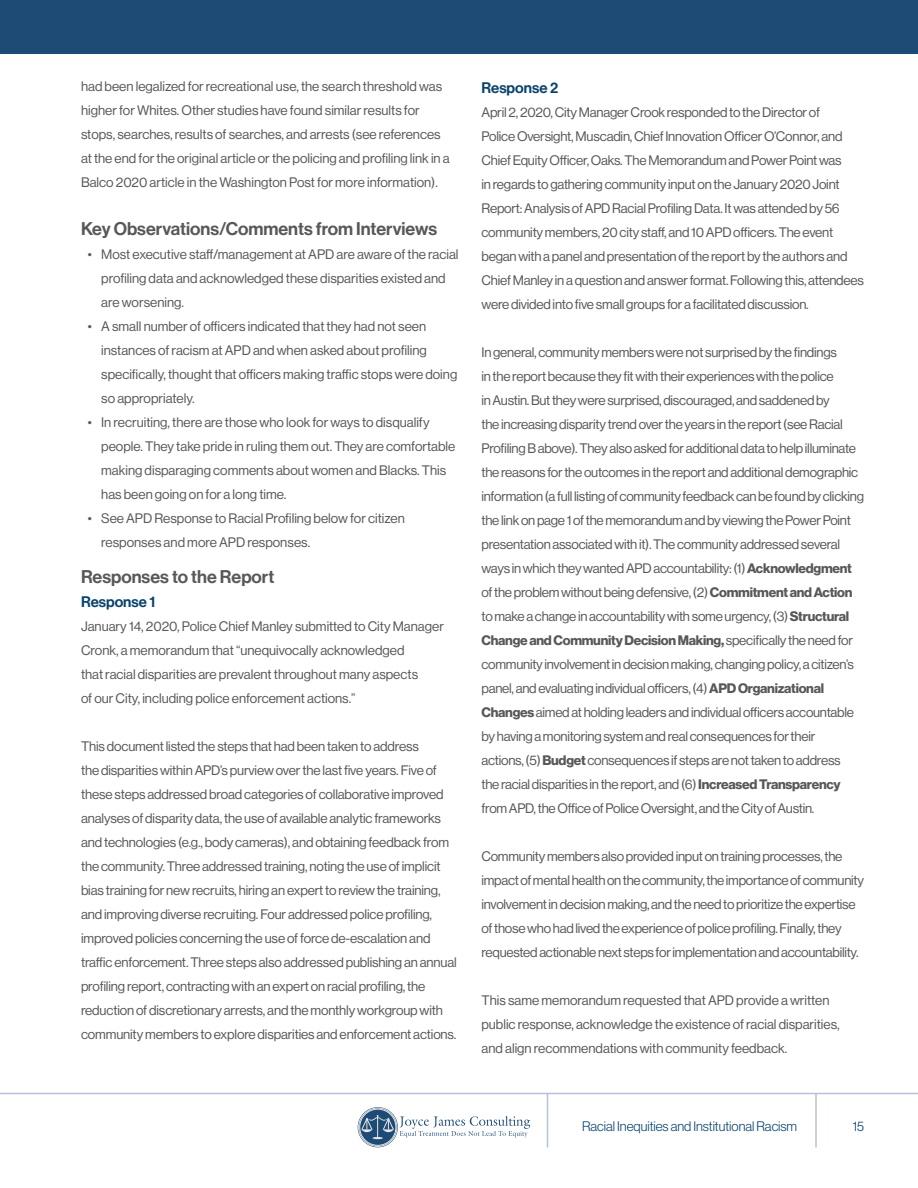
<style>
.page{position:relative;width:918px;height:1188px;background:#fff}
.page>*{position:absolute;margin:0;border:0;box-sizing:border-box;transform-origin:0 0}
.Heading_3{font:18px "N Haas Grotesk DS Pro 65 Md";color:#57585a}
.Heading_4{font:15px "N Haas Grotesk DS Pro 65 Md";color:#08436c}
.Body{font:13.5px/24px "N Haas Grotesk DS Pro 55 Rg";letter-spacing:-.015em;color:#57585a}
.t1{font:13.5px "N Haas Grotesk DS Pro 45 Lt";color:#08436c}
.s1{font-family:"N Haas Grotesk DS Pro 75 Bd"}
</style>
<div class="page">
<div style="left:0;top:0;width:918px;height:54px;background:#1e4b75"></div>
<hr style="left:0;top:1093px;width:918px;height:1px;background:#b6c0d6">
<svg style="left:358px;top:1107px;width:40px;height:40px"></svg>
<div style="left:360px;top:1109px;width:36px;height:36px;border:1px solid #e6e7e9;border-radius:50%"></div>
<div style="left:359px;top:1108px;width:38px;height:39px;border:1px solid #e6e7e9;border-radius:50%"></div>
<svg style="left:400px;top:1116px;width:130px;height:21px"></svg>
<svg style="left:361px;top:1115px;width:33px;height:24px"></svg>
<hr style="left:815px;top:1094px;width:2px;height:54px;background:#b6c0d6">
<hr style="left:547px;top:1094px;width:1px;height:54px;background:#b6c0d6">
<p class="Body" style="left:81px;top:75px;width:370px">had been legalized for recreational use, the search threshold was higher for Whites. Other studies have found similar results for stops, searches, results of searches, and arrests (see references at the end for the original article or the policing and profiling link in a Balco 2020 article in the Washington Post for more information).</p>
<p class="Heading_3" style="left:81px;top:219px;width:358px">Key Observations/Comments from Interviews</p>
<p class="Body" style="left:101px;top:243px;width:359px;text-indent:-14px">• Most executive staff/management at APD are aware of the racial profiling data and acknowledged these disparities existed and are worsening.</p>
<p class="Body" style="left:101px;top:315px;width:358px;text-indent:-14px">• A small number of officers indicated that they had not seen instances of racism at APD and when asked about profiling specifically, thought that officers making traffic stops were doing so appropriately.</p>
<p class="Body" style="left:101px;top:411px;width:356px;text-indent:-14px">• In recruiting, there are those who look for ways to disqualify people. They take pride in ruling them out. They are comfortable making disparaging comments about women and Blacks. This has been going on for a long time.</p>
<p class="Body" style="left:101px;top:507px;width:305px;text-indent:-14px">• See APD Response to Racial Profiling below for citizen responses and more APD responses.</p>
<p class="Heading_3" style="left:81px;top:567px;width:195px">Responses to the Report</p>
<p class="Heading_4" style="left:81px;top:594px;width:76px">Response 1</p>
<p class="Body" style="left:81px;top:615px;width:365px">January 14, 2020, Police Chief Manley submitted to City Manager Cronk, a memorandum that “unequivocally acknowledged<br>that racial disparities are prevalent throughout many aspects<br>of our City, including police enforcement actions.”</p>
<p class="Body" style="left:81px;top:735px;width:377px">This document listed the steps that had been taken to address<br>the disparities within APD’s purview over the last five years. Five of these steps addressed broad categories of collaborative improved analyses of disparity data, the use of available analytic frameworks and technologies (e.g., body cameras), and obtaining feedback from the community. Three addressed training, noting the use of implicit bias training for new recruits, hiring an expert to review the training, and improving diverse recruiting. Four addressed police profiling, improved policies concerning the use of force de-escalation and traffic enforcement. Three steps also addressed publishing an annual profiling report, contracting with an expert on racial profiling, the reduction of discretionary arrests, and the monthly workgroup with community members to explore disparities and enforcement actions.</p>
<p class="Heading_4" style="left:482px;top:79px;width:78px">Response 2</p>
<p class="Body" style="left:482px;top:100px;width:384px">April 2, 2020, City Manager Crook responded to the Director of<br>Police Oversight, Muscadin, Chief Innovation Officer O’Connor, and Chief Equity Officer, Oaks. The Memorandum and Power Point was<br>in regards to gathering community input on the January 2020 Joint Report: Analysis of APD Racial Profiling Data. It was attended by 56 community members, 20 city staff, and 10 APD officers. The event began with a panel and presentation of the report by the authors and Chief Manley in a question and answer format. Following this, attendees were divided into five small groups for a facilitated discussion.</p>
<p class="Body" style="left:482px;top:340px;width:384px">In general, community members were not surprised by the findings<br>in the report because they fit with their experiences with the police<br>in Austin. But they were surprised, discouraged, and saddened by<br>the increasing disparity trend over the years in the report (see Racial Profiling B above). They also asked for additional data to help illuminate the reasons for the outcomes in the report and additional demographic information (a full listing of community feedback can be found by clicking the link on page 1 of the memorandum and by viewing the Power Point presentation associated with it). The community addressed several ways in which they wanted APD accountability: (1) <span class="s1">Acknowledgment </span>of the problem without being defensive, (2) <span class="s1">Commitment and Action </span>to make a change in accountability with some urgency, (3) <span class="s1">Structural Change and Community Decision Making,</span> specifically the need for community involvement in decision making, changing policy, a citizen’s panel, and evaluating individual officers, (4) <span class="s1">APD Organizational Changes</span> aimed at holding leaders and individual officers accountable by having a monitoring system and real consequences for their<br>actions, (5) <span class="s1">Budget</span> consequences if steps are not taken to address<br>the racial disparities in the report, and (6) <span class="s1">Increased Transparency </span>from APD, the Office of Police Oversight, and the City of Austin.</p>
<p class="Body" style="left:482px;top:844px;width:384px">Community members also provided input on training processes, the impact of mental health on the community, the importance of community involvement in decision making, and the need to prioritize the expertise of those who had lived the experience of police profiling. Finally, they requested actionable next steps for implementation and accountability.</p>
<p class="Body" style="left:482px;top:988px;width:360px">This same memorandum requested that APD provide a written public response, acknowledge the existence of racial disparities, and align recommendations with community feedback.</p>
<p class="t1" style="left:582px;top:1119px;width:217px">Racial Inequities and Institutional Racism</p>
<p class="t1" style="left:853px;top:1119px;width:13px">15</p>
</div>
